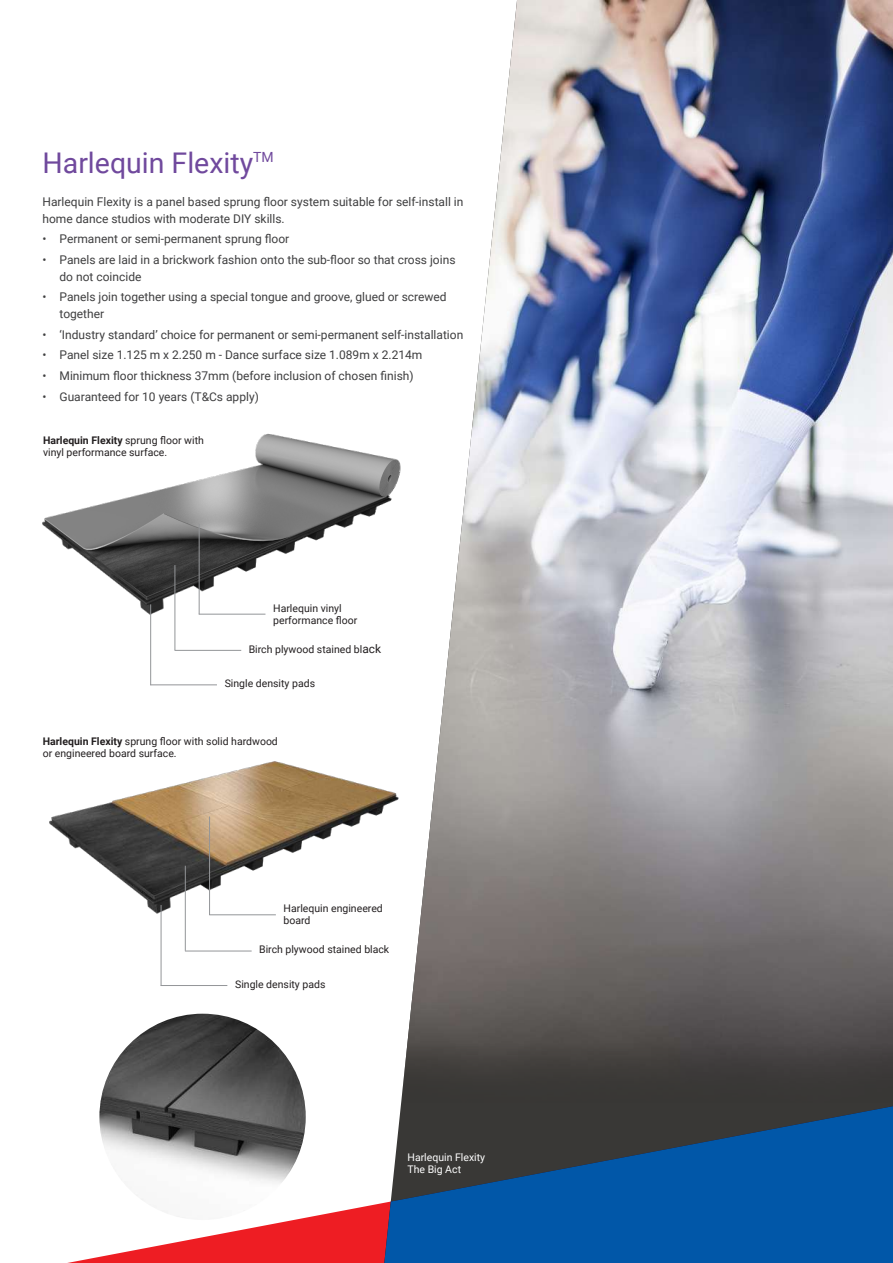
<style>
.page{position:relative;width:893px;height:1263px;background:#fff}
.page>*{position:absolute;margin:0;border:0;box-sizing:border-box;transform-origin:0 0}
.t1{font:28.5px "Roboto";color:#70499d}
.t2{font:12px/16.5px "Roboto";color:#3e3e3f}
.t3{font:10.5px/12px "Roboto";color:#231f20}
.t4{font:10.5px/12px "Roboto";color:#fff}
.s1{font-weight:700}
.s2{font-size:11.85px}
</style>
<div class="page">
<img style="left:401px;top:0;width:492px;height:1103px">
<svg style="left:67px;top:1104px;width:826px;height:159px"></svg>
<svg style="left:384px;top:1106px;width:509px;height:157px;background:#155087"></svg>
<img style="left:99px;top:1014px;width:207px;height:206px;border-radius:103px">
<img style="left:49px;top:700px;width:371px;height:245px">
<hr style="left:185px;top:866px;width:1px;height:85px;background:#939598">
<hr style="left:209px;top:816px;width:1px;height:99px;background:#939598">
<hr style="left:161px;top:905px;width:1px;height:81px;background:#939598">
<hr style="left:185px;top:951px;width:67px;height:1px;background:#939598">
<hr style="left:209px;top:914px;width:67px;height:1px;background:#939598">
<hr style="left:161px;top:985px;width:66px;height:1px;background:#939598">
<hr style="left:150px;top:684px;width:67px;height:1px;background:#939598">
<img style="left:42px;top:400px;width:372px;height:246px">
<hr style="left:175px;top:565px;width:1px;height:85px;background:#939598">
<hr style="left:199px;top:524px;width:1px;height:90px;background:#939598">
<hr style="left:150px;top:604px;width:1px;height:81px;background:#939598">
<hr style="left:175px;top:650px;width:66px;height:1px;background:#939598">
<hr style="left:199px;top:614px;width:66px;height:1px;background:#939598">
<h1 class="t1" style="left:43px;top:143px;width:233px">Harlequin Flexity<sup>TM</sup></h1>
<p class="t2" style="left:43px;top:193px;width:422px">Harlequin Flexity is a panel based sprung floor system suitable for self-install in home dance studios with moderate DIY skills.</p>
<p class="t2" style="left:43px;top:230px;width:248px">• Permanent or semi-permanent sprung floor</p>
<p class="t2" style="left:60px;top:251px;width:397px;text-indent:-17px">• Panels are laid in a brickwork fashion onto the sub-floor so that cross joins do not coincide</p>
<p class="t2" style="left:60px;top:288px;width:389px;text-indent:-17px">• Panels join together using a special tongue and groove, glued or screwed together</p>
<p class="t2" style="left:43px;top:326px;width:422px">• ‘Industry standard’ choice for permanent or semi-permanent self-installation</p>
<p class="t2" style="left:43px;top:346px;width:381px">• Panel size 1.125 m x 2.250 m - Dance surface size 1.089m x 2.214m</p>
<p class="t2" style="left:43px;top:367px;width:373px">• Minimum floor thickness 37mm (before inclusion of chosen finish)</p>
<p class="t2" style="left:43px;top:388px;width:218px">• Guaranteed for 10 years (T&amp;Cs apply)</p>
<p class="t3" style="left:43px;top:434px;width:162px"><span class="s1">Harlequin Flexity</span> sprung floor with vinyl performance surface.</p>
<p class="t3" style="left:273px;top:601px;width:86px">Harlequin vinyl performance floor</p>
<p class="t3" style="left:249px;top:643px;width:134px">Birch plywood stained bl<span class="s2">ack</span></p>
<p class="t3" style="left:225px;top:677px;width:92px">Single density pads</p>
<p class="t3" style="left:43px;top:735px;width:237px"><span class="s1">Harlequin Flexity</span> sprung floor with solid hardwood or engineered board surface.</p>
<p class="t3" style="left:284px;top:902px;width:101px">Harlequin engineered board</p>
<p class="t3" style="left:259px;top:943px;width:132px">Birch plywood stained black</p>
<p class="t3" style="left:235px;top:978px;width:92px">Single density pads</p>
<p class="t4" style="left:407px;top:1150px;width:79px">Harlequin Flexity<br>The Big Act</p>
</div>
